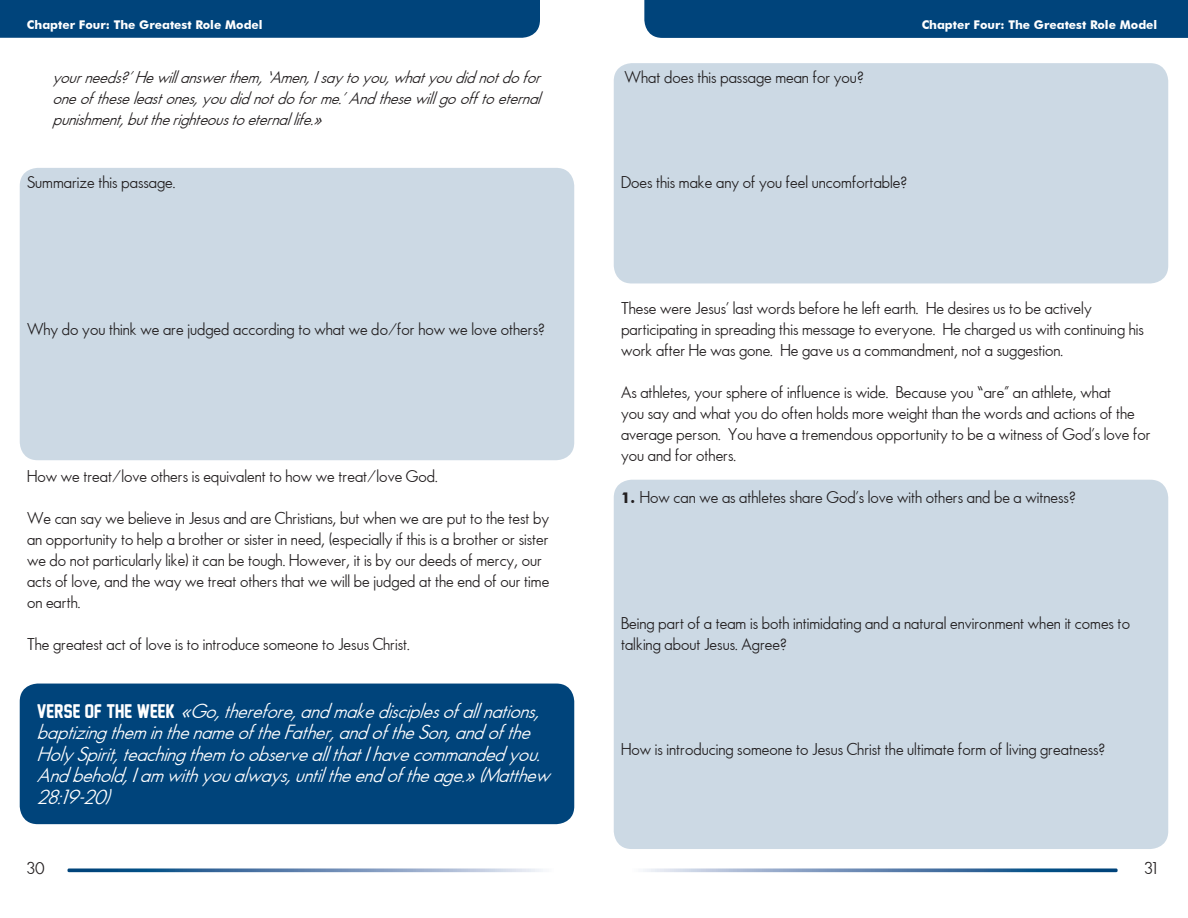
<style>
.page{position:relative;width:1188px;height:918px;background:#fff}
.page>*{position:absolute;margin:0;border:0;box-sizing:border-box;transform-origin:0 0}
.t1{font:italic 18px/21.6px "Futena";color:#fff}
.t2{font:15px/21px "Futena";color:#231f20}
.t3{font:italic 15px/21px "Futena";color:#231f20;text-align:justify}
.t4{font:700 12px "Futura BT";color:#fff}
.s1{font-family:"New Athletic M54";font-style:normal}
.s2{font-family:"Futura BT";font-weight:700}
</style>
<div class="page">
<div style="left:20px;top:168px;width:554px;height:292px;background:#ccd9e4;border-radius:18px"></div>
<div style="left:0;top:0;width:540px;height:38px;background:#00447b"></div>
<svg style="left:67px;top:868px;width:476px;height:4px;background:#7798ba"></svg>
<div style="left:20px;top:684px;width:554px;height:140px;background:#00447b;border-radius:18px"></div>
<div style="left:614px;top:63px;width:554px;height:220px;background:#ccd9e4;border-radius:18px"></div>
<div style="left:614px;top:480px;width:554px;height:369px;background:#ccd9e4;border-radius:18px"></div>
<div style="left:644px;top:0;width:544px;height:38px;background:#00447b"></div>
<svg style="left:643px;top:868px;width:475px;height:4px;background:#7798ba"></svg>
<p class="t4" style="left:27px;top:17px;width:237px">Chapter Four: The Greatest Role Model</p>
<p class="t3" style="left:52px;top:69px;width:494px">yourneeds?’Hewillanswerthem,‘Amen,Isaytoyou,whatyoudidnotdofor oneoftheseleastones,youdidnotdoforme.’Andthesewillgoofftoeternal punishment,buttherighteoustoeternallife.»</p>
<p class="t2" style="left:27px;top:174px;width:150px">Summarize this passage.</p>
<p class="t2" style="left:27px;top:321px;width:520px">Why do you think we are judged according to what we do/for how we love others?</p>
<p class="t2" style="left:27px;top:468px;width:413px">How we treat/love others is equivalent to how we treat/love God.</p>
<p class="t2" style="left:27px;top:510px;width:524px">We can say we believe in Jesus and are Christians, but when we are put to the test by an opportunity to help a brother or sister in need, (especially if this is a brother or sister we do not particularly like) it can be tough. However, it is by our deeds of mercy, our acts of love, and the way we treat others that we will be judged at the end of our time on earth.</p>
<p class="t2" style="left:27px;top:636px;width:385px">The greatest act of love is to introduce someone to Jesus Christ.</p>
<p class="t1" style="left:37px;top:702px;width:520px"><span class="s1">V E R S E O F T H E W E E K :</span> «Go,therefore,andmakedisciplesofallnations, baptizingthem inthenameoftheFather,andoftheSon,andofthe HolySpirit,teachingthem toobserveallthatIhavecommandedyou.<br>Andbehold,Iam withyoualways,untiltheendoftheage.»(Matthew 28:19-20)</p>
<p class="t2" style="left:27px;top:859px;width:19px">30</p>
<p class="t2" style="left:625px;top:69px;width:241px">What does this passage mean for you?</p>
<p class="t4" style="left:922px;top:17px;width:237px">Chapter Four: The Greatest Role Model</p>
<p class="t2" style="left:621px;top:174px;width:288px">Does this make any of you feel uncomfortable?</p>
<p class="t2" style="left:621px;top:300px;width:524px">These were Jesus’ last words before he left earth. He desires us to be actively participating in spreading this message to everyone. He charged us with continuing his work after He was gone. He gave us a commandment, not a suggestion.</p>
<p class="t2" style="left:621px;top:384px;width:531px">As athletes, your sphere of influence is wide. Because you “are” an athlete, what<br>you say and what you do often holds more weight than the words and actions of the average person. You have a tremendous opportunity to be a witness of God’s love for you and for others.</p>
<p class="t2" style="left:621px;top:489px;width:457px"><span class="s2">1.</span> How can we as athletes share God’s love with others and be a witness?</p>
<p class="t2" style="left:621px;top:615px;width:511px">Being part of a team is both intimidating and a natural environment when it comes to talking about Jesus. Agree?</p>
<p class="t2" style="left:621px;top:741px;width:486px">How is introducing someone to Jesus Christ the ultimate form of living greatness?</p>
<p class="t2" style="left:1144px;top:859px;width:14px">31</p>
</div>
